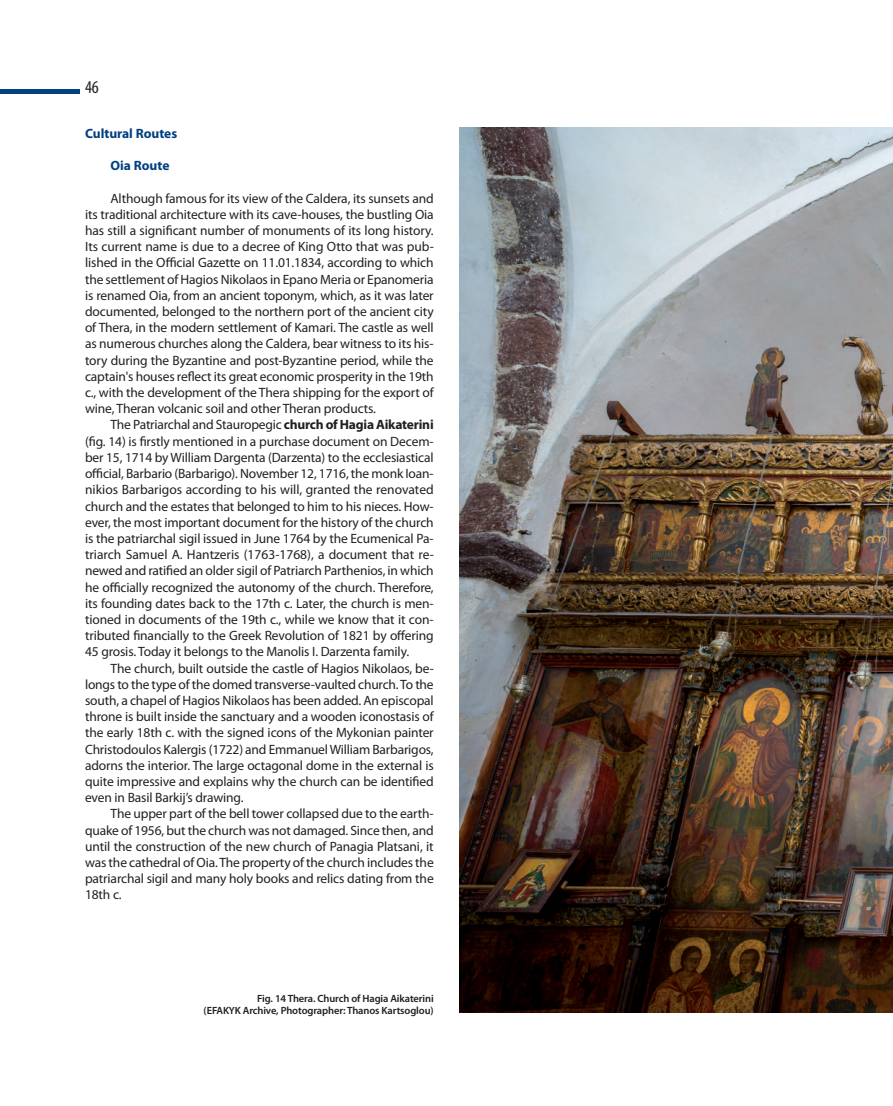
<style>
.page{position:relative;width:893px;height:1106px;background:#fff}
.page>*{position:absolute;margin:0;border:0;box-sizing:border-box;transform-origin:0 0}
.t1{font:condensed 18px "Myriad Pro";color:#231f20}
.t2{font:13.5px/16.2px "Myriad Pro";letter-spacing:-.01em;color:#231f20;text-align:justify}
.t3{font:700 13.5px "Myriad Pro";color:#014081}
.t4{font:600 10.5px/12.6px "Myriad Pro";letter-spacing:-.01em;color:#231f20;text-align:right}
.s1{font-weight:700}
</style>
<div class="page">
<img style="left:459px;top:128px;width:434px;height:884px">
<hr style="left:0;top:89px;width:80px;height:4px;background:#014081">
<h1 class="t1" style="left:85px;top:81px;width:15px">46</h1>
<p class="t3" style="left:85px;top:128px;width:94px">Cultural Routes</p>
<p class="t3" style="left:111px;top:160px;width:60px">Oia Route</p>
<p class="t2" style="left:85px;top:191px;width:350px;text-indent:26px">Although famous for its view of the Caldera, its sunsets and its traditional architecture with its cave-houses, the bustling Oia has still a significant number of monuments of its long history.<br>Its current name is due to a decree of King Otto that was pub&shy;lished in the Official Gazette on 11.01.1834, according to which the settlement of Hagios Nikolaos in Epano Meria or Epanomeria is renamed Oia, from an ancient toponym, which, as it was later documented, belonged to the northern port of the ancient city of Thera, in the modern settlement of Kamari. The castle as well as numerous churches along the Caldera, bear witness to its his&shy;tory during the Byzantine and post-Byzantine period, while the captain's houses reflect its great economic prosperity in the 19th c., with the development of the Thera shipping for the export of wine, Theran volcanic soil and other Theran products.</p>
<p class="t2" style="left:85px;top:418px;width:350px;text-indent:26px">The Patriarchal and Stauropegic <span class="s1">church of Hagia Aikaterini </span>(fig. 14) is firstly mentioned in a purchase document on Decem&shy;ber 15, 1714 by William Dargenta (Darzenta) to the ecclesiastical official, Barbario (Barbarigo). November 12, 1716, the monk Ioan&shy;nikios Barbarigos according to his will, granted the renovated church and the estates that belonged to him to his nieces. How&shy;ever, the most important document for the history of the church is the patriarchal sigil issued in June 1764 by the Ecumenical Pa&shy;triarch Samuel A. Hantzeris (1763-1768), a document that re&shy;newed and ratified an older sigil of Patriarch Parthenios, in which he officially recognized the autonomy of the church. Therefore, its founding dates back to the 17th c. Later, the church is men&shy;tioned in documents of the 19th c., while we know that it con&shy;tributed financially to the Greek Revolution of 1821 by offering 45 grosis. Today it belongs to the Manolis I. Darzenta family.</p>
<p class="t2" style="left:85px;top:661px;width:350px;text-indent:26px">The church, built outside the castle of Hagios Nikolaos, be&shy;longs to the type of the domed transverse-vaulted church.To the south, a chapel of Hagios Nikolaos has been added. An episcopal throne is built inside the sanctuary and a wooden iconostasis of the early 18th c. with the signed icons of the Mykonian painter Christodoulos Kalergis (1722) and EmmanuelWilliam Barbarigos, adorns the interior. The large octagonal dome in the external is quite impressive and explains why the church can be identified even in Basil Barkij’s drawing.</p>
<p class="t2" style="left:85px;top:807px;width:350px;text-indent:26px">The upper part of the bell tower collapsed due to the earth&shy;quake of 1956, but the church was not damaged. Since then, and until the construction of the new church of Panagia Platsani, it was the cathedral of Oia.The property of the church includes the patriarchal sigil and many holy books and relics dating from the 18th c.</p>
<p class="t4" style="left:204px;top:992px;width:232px">Fig. 14 Thera. Church of Hagia Aikaterini<br>(EFAKYK Archive, Photographer: Thanos Kartsoglou)</p>
</div>
